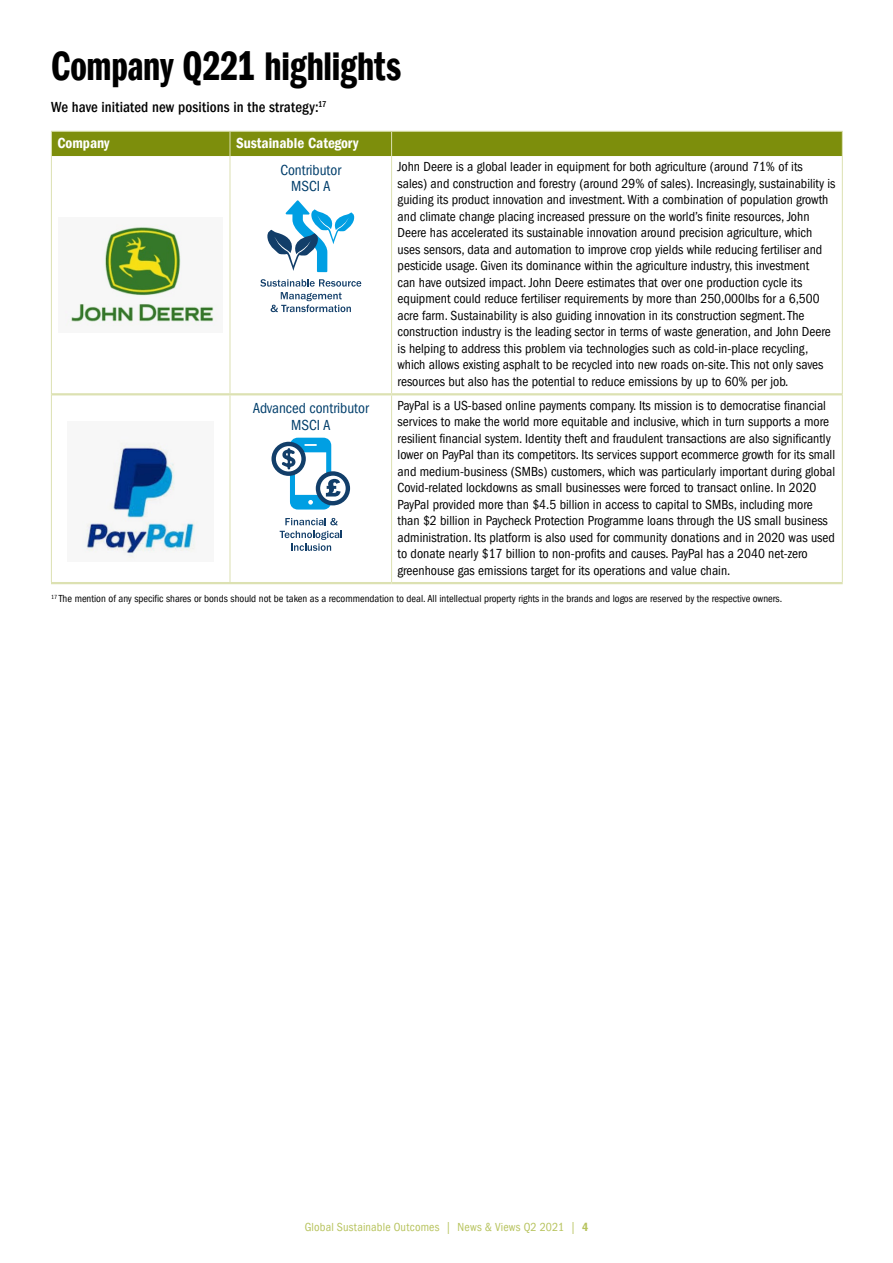
<style>
.page{position:relative;width:893px;height:1263px;background:#fff}
.page>*{position:absolute;margin:0;border:0;box-sizing:border-box;transform-origin:0 0}
.t1{font:42px "ITC Frank Gofor Ameriprise Dm Cm";letter-spacing:-.005em;color:#000}
.t2{font:500 condensed 15px "ITC Frank Gofor Ameriprise";letter-spacing:.01em;color:#000}
.t3{font:condensed 15px/16.5px "ITC Frank Gofor Ameriprise";color:#003e6b;text-align:center}
.t4{font:15px "ITC Frank Gofor Ameriprise Dm Cn";color:#fff}
.t5{font:condensed 13.5px/16.5px "ITC Frank Gofor Ameriprise";color:#000}
.t6{font:condensed 12px "ITC Frank Gofor Ameriprise";letter-spacing:.015em;color:#b7c35d}
.t7{font:condensed 10.5px "ITC Frank Gofor Ameriprise";color:#000}
.s1{font-family:"ITC Frank Gofor Ameriprise Dm Cn";font-stretch:normal}
</style>
<div class="page">
<hr style="left:230px;top:156px;width:1px;height:237px;background:#dce1b2">
<hr style="left:391px;top:156px;width:1px;height:237px;background:#dce1b2">
<hr style="left:230px;top:395px;width:1px;height:187px;background:#dce1b2">
<hr style="left:391px;top:395px;width:1px;height:187px;background:#dce1b2">
<hr style="left:52px;top:393px;width:178px;height:2px;background:#dce1b2">
<hr style="left:230px;top:393px;width:162px;height:2px;background:#dce1b2">
<hr style="left:392px;top:393px;width:450px;height:2px;background:#dce1b2">
<hr style="left:51px;top:582px;width:179px;height:2px;background:#dce1b2">
<hr style="left:230px;top:582px;width:162px;height:2px;background:#dce1b2">
<hr style="left:392px;top:582px;width:451px;height:2px;background:#dce1b2">
<div style="left:51px;top:131px;width:792px;height:25px;background:#7d8e0c"></div>
<hr style="left:51px;top:156px;width:1px;height:238px;background:#dce1b2">
<hr style="left:842px;top:156px;width:1px;height:238px;background:#dce1b2">
<hr style="left:51px;top:394px;width:1px;height:188px;background:#dce1b2">
<hr style="left:842px;top:394px;width:1px;height:188px;background:#dce1b2">
<img style="left:65px;top:224px;width:153px;height:102px">
<svg style="left:260px;top:279px;width:101px;height:33px"></svg>
<svg style="left:267px;top:200px;width:88px;height:72px"></svg>
<img style="left:82px;top:442px;width:116px;height:118px">
<svg style="left:285px;top:518px;width:52px;height:7px"></svg>
<svg style="left:280px;top:531px;width:62px;height:20px"></svg>
<svg style="left:271px;top:438px;width:79px;height:71px"></svg>
<h1 class="t1" style="left:51px;top:43px;width:351px">Company Q221 highlights</h1>
<p class="t2" style="left:51px;top:99px;width:277px">We have initiated new positions in the strategy:<sup>17</sup></p>
<p class="t4" style="left:57px;top:134px;width:54px">Company</p>
<p class="t4" style="left:236px;top:134px;width:124px">Sustainable Category</p>
<p class="t3" style="left:280px;top:162px;width:62px">Contributor<br>MSCI A</p>
<p class="t5" style="left:398px;top:159px;width:439px">John Deere is a global leader in equipment for both agriculture (around 71% of its sales) and construction and forestry (around 29% of sales). Increasingly, sustainability is guiding its product innovation and investment. With a combination of population growth and climate change placing increased pressure on the world’s finite resources, John Deere has accelerated its sustainable innovation around precision agriculture, which uses sensors, data and automation to improve crop yields while reducing fertiliser and pesticide usage. Given its dominance within the agriculture industry, this investment<br>can have outsized impact. John Deere estimates that over one production cycle its equipment could reduce fertiliser requirements by more than 250,000lbs for a 6,500 acre farm. Sustainability is also guiding innovation in its construction segment. The construction industry is the leading sector in terms of waste generation, and John Deere is helping to address this problem via technologies such as cold-in-place recycling, which allows existing asphalt to be recycled into new roads on-site. This not only saves resources but also has the potential to reduce emissions by up to 60% per job.</p>
<p class="t3" style="left:253px;top:400px;width:118px">Advanced contributor<br>MSCI A</p>
<p class="t5" style="left:398px;top:397px;width:439px">PayPal is a US-based online payments company. Its mission is to democratise financial services to make the world more equitable and inclusive, which in turn supports a more resilient financial system. Identity theft and fraudulent transactions are also significantly lower on PayPal than its competitors. Its services support ecommerce growth for its small and medium-business (SMBs) customers, which was particularly important during global Covid-related lockdowns as small businesses were forced to transact online. In 2020<br>PayPal provided more than $4.5 billion in access to capital to SMBs, including more than $2 billion in Paycheck Protection Programme loans through the US small business administration. Its platform is also used for community donations and in 2020 was used to donate nearly $17 billion to non-profits and causes. PayPal has a 2040 net-zero greenhouse gas emissions target for its operations and value chain.</p>
<p class="t7" style="left:51px;top:593px;width:733px"><sup>17</sup> The mention of any specific shares or bonds should not be taken as a recommendation to deal. All intellectual property rights in the brands and logos are reserved by the respective owners.</p>
<p class="t6" style="left:305px;top:1220px;width:285px">Global Sustainable Outcomes | News &amp; Views Q2 2021 | <span class="s1">4</span></p>
</div>
